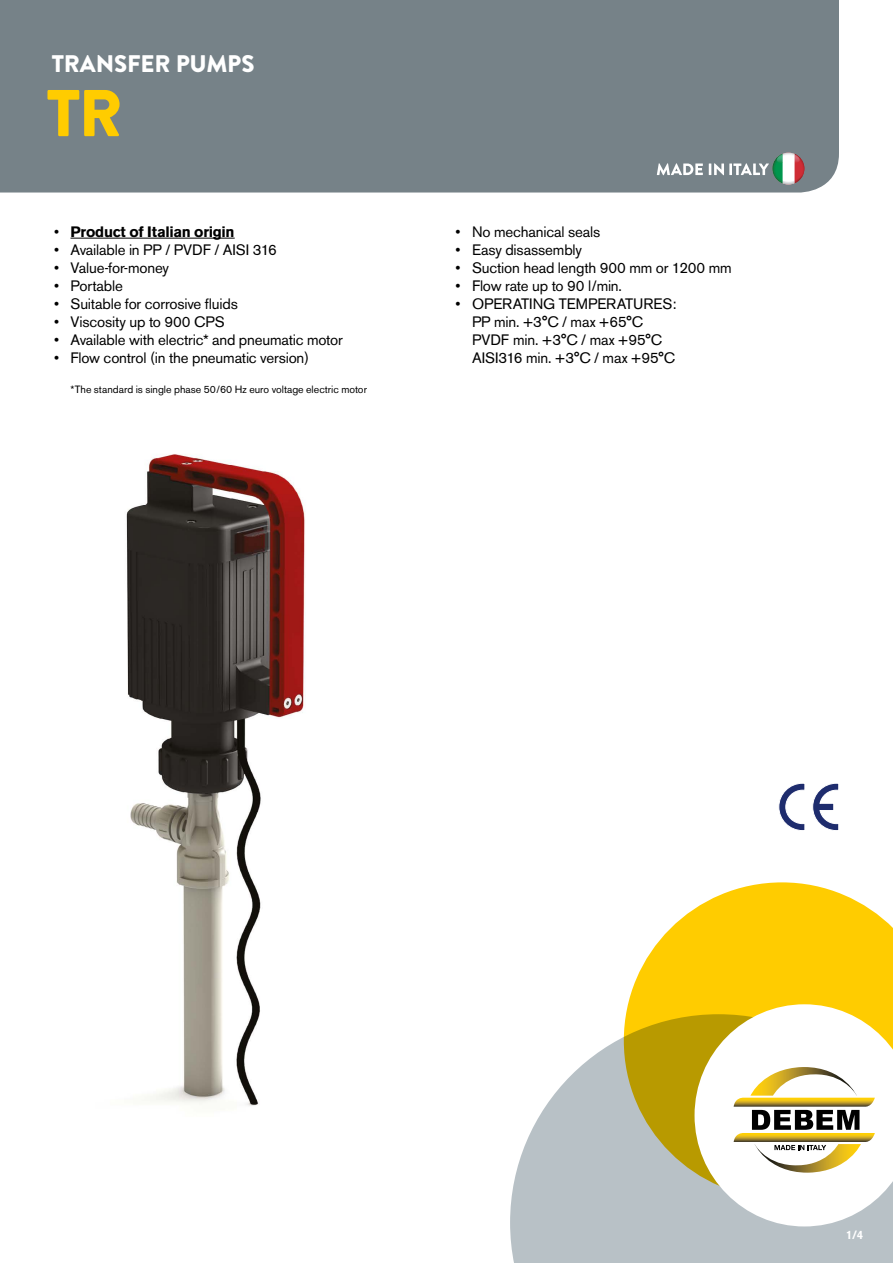
<style>
.page{position:relative;width:893px;height:1263px;background:#fff}
.page>*{position:absolute;margin:0;border:0;box-sizing:border-box;transform-origin:0 0}
.t1{font:900 66px "Brandon Grotesque";color:#fc0}
.t2{font:900 24px "Brandon Grotesque";letter-spacing:-.005em;color:#fff}
.t3{font:15px/18px "Akzidenz Grotesk BE";letter-spacing:-.01em;color:#000}
.t4{font:700 15px "Akzidenz Grotesk BE";letter-spacing:-.015em;color:#000}
.t5{font:700 12px "Akzidenz Grotesk BE";color:#fff;scale:.88 1}
.t6{font:10.5px "Akzidenz Grotesk BE";color:#000}
.s1{font-weight:400}
</style>
<div class="page">
<div style="left:0;top:0;width:839px;height:192px;background:#768288"></div>
<svg style="left:657px;top:153px;width:147px;height:31px"></svg>
<hr style="left:70px;top:238px;width:165px;height:1px;background:#000">
<img style="left:126px;top:454px;width:179px;height:652px">
<svg style="left:778px;top:783px;width:27px;height:48px"></svg>
<svg style="left:812px;top:783px;width:27px;height:48px"></svg>
<svg style="left:626px;top:882px;width:267px;height:132px;fill:#fc0"></svg>
<svg style="left:510px;top:1014px;width:383px;height:249px;fill:#b8c1c6"></svg>
<svg style="left:694px;top:1004px;width:199px;height:222px"></svg>
<h2 class="t2" style="left:52px;top:46px;width:204px">TRANSFER PUMPS</h2>
<h1 class="t1" style="left:47px;top:67px;width:78px">TR</h1>
<p class="t4" style="left:54px;top:223px;width:182px"><span class="s1">•</span> Product of Italian origin</p>
<p class="t3" style="left:54px;top:240px;width:225px">• Available in PP / PVDF / AISI 316</p>
<p class="t3" style="left:54px;top:258px;width:117px">• Value-for-money</p>
<p class="t3" style="left:54px;top:276px;width:71px">• Portable</p>
<p class="t3" style="left:54px;top:294px;width:185px">• Suitable for corrosive fluids</p>
<p class="t3" style="left:54px;top:312px;width:172px">• Viscosity up to 900 CPS</p>
<p class="t3" style="left:54px;top:330px;width:290px">• Available with electric* and pneumatic motor</p>
<p class="t3" style="left:54px;top:348px;width:257px">• Flow control (in the pneumatic version)</p>
<p class="t6" style="left:71px;top:383px;width:298px">*The standard is single phase 50/60 Hz euro voltage electric motor</p>
<p class="t3" style="left:455px;top:222px;width:146px">• No mechanical seals</p>
<p class="t3" style="left:455px;top:240px;width:128px">• Easy disassembly</p>
<p class="t3" style="left:455px;top:258px;width:278px">• Suction head length 900 mm or 1200 mm</p>
<p class="t3" style="left:455px;top:276px;width:168px">• Flow rate up to 90 l/min.</p>
<p class="t3" style="left:472px;top:294px;width:206px;text-indent:-16px">• OPERATING TEMPERATURES:<br>PP min. +3°C / max +65°C<br>PVDF min. +3°C / max +95°C<br>AISI316 min. +3°C / max +95°C</p>
<p class="t5" style="left:846px;top:1228px;width:21px">1/4</p>
</div>
